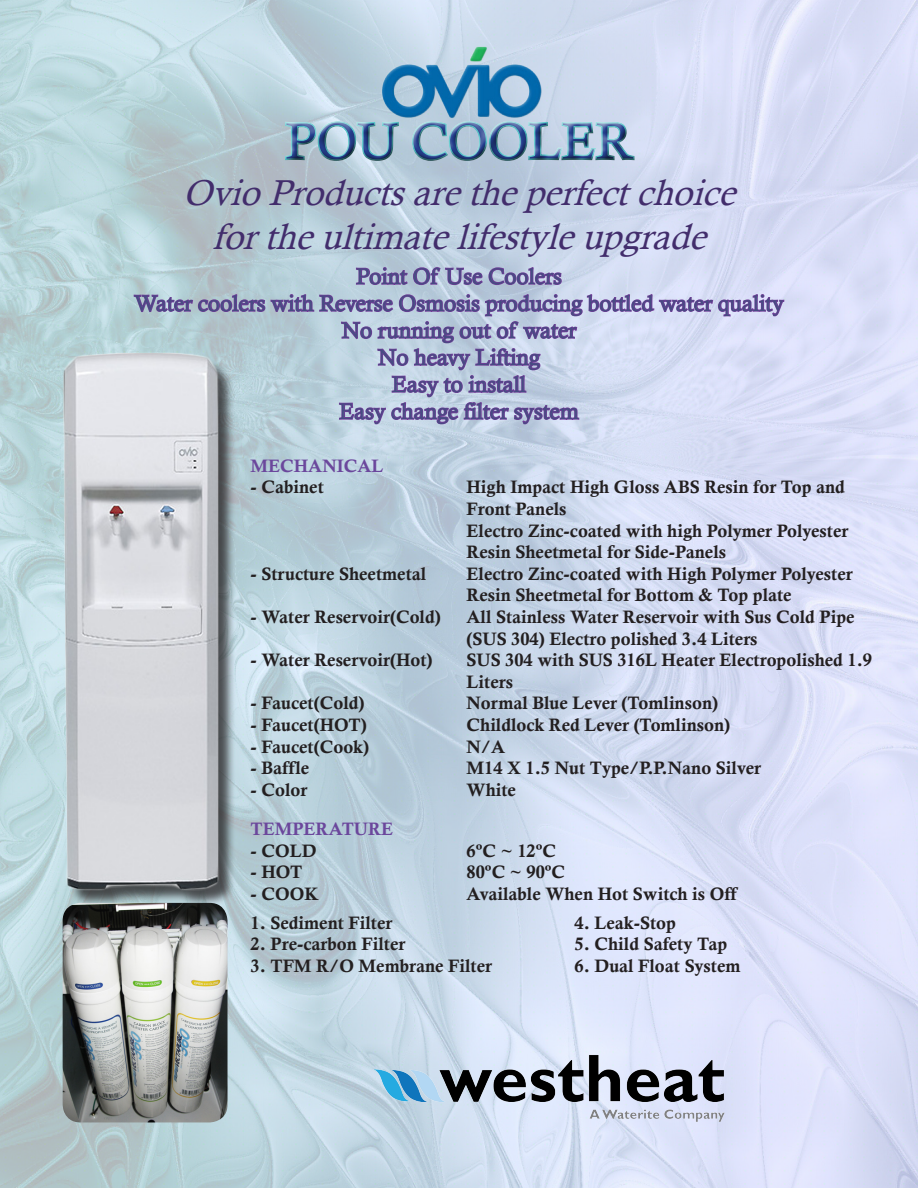
<style>
.page{position:relative;width:918px;height:1188px;background:#fff}
.page>*{position:absolute;margin:0;border:0;box-sizing:border-box;transform-origin:0 0}
.t1{font:51px "Calisto";color:#253f8e}
.t2{font:italic 36px "Calisto";color:#422d6c}
.t3{font:22.5px "Calisto";color:#464b82}
.t4{font:18px/21.6px "Calis MT Bol";color:#231f20}
.t5{font:18px "Calis MT Bol";color:#6b479c}
</style>
<div class="page">
<img style="left:0;top:0;width:918px;height:1188px">
<img style="left:63px;top:903px;width:165px;height:219px">
<svg style="left:133px;top:253px;width:652px;height:245px;background:#bfc9e0"></svg>
<div style="left:67px;top:356px;width:169px;height:551px;background:#231f20;opacity:.75"></div>
<img style="left:32px;top:351px;width:206px;height:540px">
<img style="left:365px;top:45px;width:188px;height:66px">
<svg style="left:283px;top:105px;width:117px;height:6px"></svg>
<svg style="left:410px;top:105px;width:226px;height:72px;background:#9bbbd7"></svg>
<div style="left:274px;top:111px;width:369px;height:57px;background:#fff;opacity:.75"></div>
<div style="left:276px;top:115px;width:369px;height:57px;background:#231f20;opacity:.75"></div>
<img style="left:374px;top:1044px;width:350px;height:78px">
<h1 class="t1" style="left:285px;top:111px;width:349px">POU COOLER</h1>
<p class="t2" style="left:183px;top:172px;width:564px">OvioProductsarethep erfectchoice</p>
<p class="t2" style="left:212px;top:216px;width:506px">fortheultimatelifesty leupgrade</p>
<p class="t3" style="left:356px;top:263px;width:207px">Point Of Use Coolers</p>
<p class="t3" style="left:134px;top:290px;width:651px">Water coolers with Reverse Osmosis producing bottled water quality</p>
<p class="t3" style="left:342px;top:317px;width:236px">No running out of water</p>
<p class="t3" style="left:378px;top:344px;width:163px">No heavy Lifting</p>
<p class="t3" style="left:392px;top:371px;width:136px">Easy to install</p>
<p class="t3" style="left:339px;top:398px;width:241px">Easy change filter system</p>
<p class="t5" style="left:251px;top:455px;width:134px">MECHANICAL</p>
<p class="t4" style="left:251px;top:476px;width:75px">- Cabinet</p>
<p class="t4" style="left:467px;top:476px;width:380px">High Impact High Gloss ABS Resin for Top and<br>Front Panels</p>
<p class="t4" style="left:467px;top:520px;width:383px">Electro Zinc-coated with high Polymer Polyester<br>Resin Sheetmetal for Side-Panels</p>
<p class="t4" style="left:251px;top:563px;width:177px">- Structure Sheetmetal</p>
<p class="t4" style="left:467px;top:563px;width:388px">Electro Zinc-coated with High Polymer Polyester<br>Resin Sheetmetal for Bottom &amp; Top plate</p>
<p class="t4" style="left:251px;top:606px;width:192px">- Water Reservoir(Cold)</p>
<p class="t4" style="left:467px;top:606px;width:390px">All Stainless Water Reservoir with Sus Cold Pipe (SUS 304) Electro polished 3.4 Liters</p>
<p class="t4" style="left:251px;top:649px;width:184px">- Water Reservoir(Hot)</p>
<p class="t4" style="left:467px;top:649px;width:407px">SUS 304 with SUS 316L Heater Electropolished 1.9<br>Liters</p>
<p class="t4" style="left:251px;top:692px;width:115px">- Faucet(Cold)</p>
<p class="t4" style="left:467px;top:692px;width:253px">Normal Blue Lever (Tomlinson)</p>
<p class="t4" style="left:251px;top:714px;width:118px">- Faucet(HOT)</p>
<p class="t4" style="left:467px;top:714px;width:265px">Childlock Red Lever (Tomlinson)</p>
<p class="t4" style="left:251px;top:736px;width:120px">- Faucet(Cook)</p>
<p class="t4" style="left:467px;top:736px;width:40px">N/A</p>
<p class="t4" style="left:251px;top:757px;width:60px">- Baffle</p>
<p class="t4" style="left:467px;top:757px;width:296px">M14 X 1.5 Nut Type/P.P.Nano Silver</p>
<p class="t4" style="left:251px;top:779px;width:58px">- Color</p>
<p class="t4" style="left:467px;top:779px;width:51px">White</p>
<p class="t5" style="left:251px;top:819px;width:144px">TEMPERATURE</p>
<p class="t4" style="left:251px;top:840px;width:68px">- COLD</p>
<p class="t4" style="left:467px;top:840px;width:91px">6ºC ~ 12ºC</p>
<p class="t4" style="left:251px;top:861px;width:53px">- HOT</p>
<p class="t4" style="left:467px;top:861px;width:100px">80ºC ~ 90ºC</p>
<p class="t4" style="left:251px;top:883px;width:69px">- COOK</p>
<p class="t4" style="left:467px;top:883px;width:272px">Available When Hot Switch is Off</p>
<p class="t4" style="left:251px;top:912px;width:143px">1. Sediment Filter</p>
<p class="t4" style="left:575px;top:912px;width:103px">4. Leak-Stop</p>
<p class="t4" style="left:251px;top:933px;width:156px">2. Pre-carbon Filter</p>
<p class="t4" style="left:575px;top:933px;width:154px">5. Child Safety Tap</p>
<p class="t4" style="left:251px;top:955px;width:243px">3. TFM R/O Membrane Filter</p>
<p class="t4" style="left:575px;top:955px;width:168px">6. Dual Float System</p>
</div>
